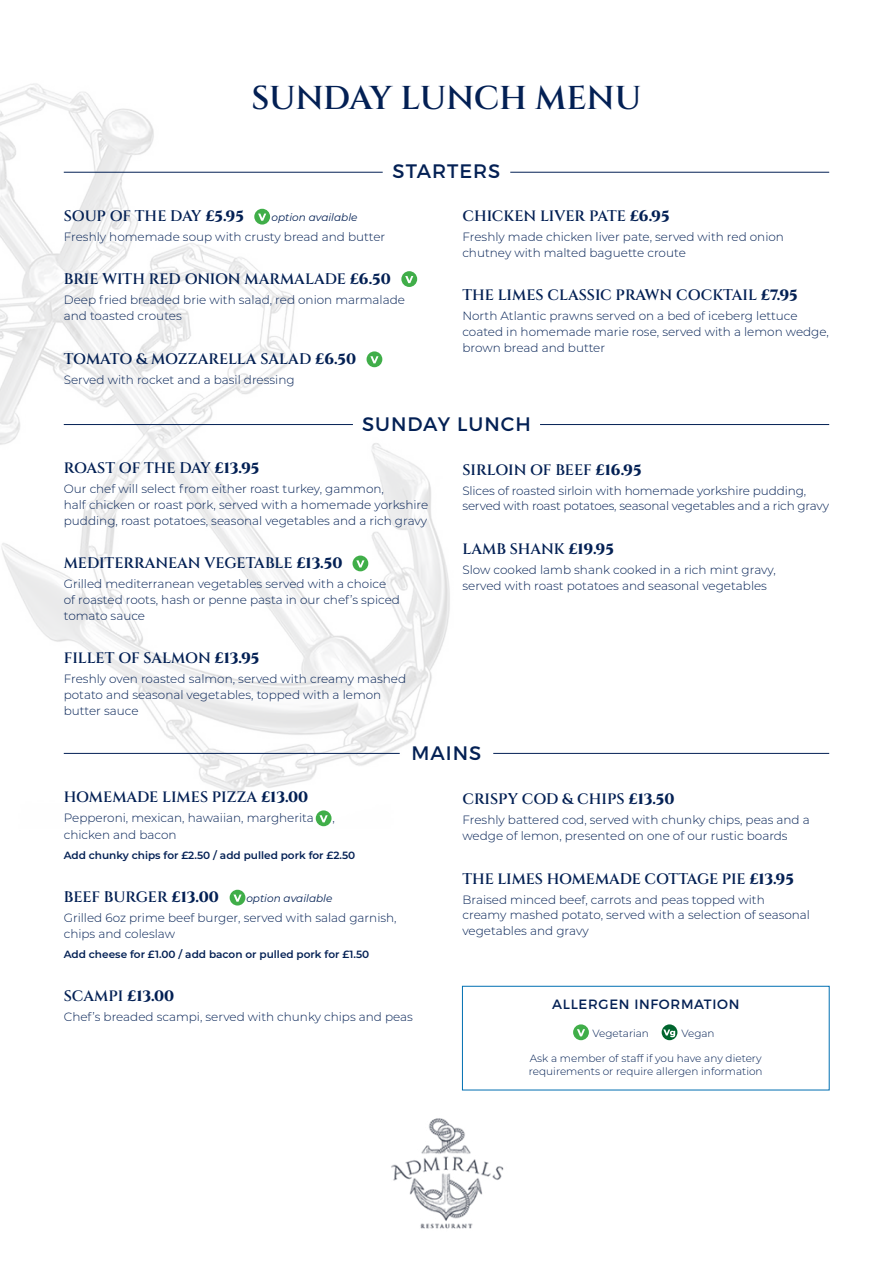
<style>
.page{position:relative;width:893px;height:1263px;background:#fff}
.page>*{position:absolute;margin:0;border:0;box-sizing:border-box;transform-origin:0 0}
.t1{font:600 33px "Cinzel";letter-spacing:-.01em;color:#032054}
.t2{font:19.5px "Montserrat";letter-spacing:.05em;color:#032054}
.t3{font:600 15px "Cinzel";letter-spacing:-.005em;color:#032054}
.t4{font:13.5px "Montserrat";letter-spacing:.05em;color:#032054}
.t5{font:300 12px/15.8px "Montserrat";color:#032054}
.t6{font:300 10.5px "Montserrat";color:#032054}
.t7{font:600 10.5px "Montserrat";color:#032054}
.t8{font:italic 10.5px "Montserrat";color:#032054}
.s1{font-weight:800}
</style>
<div class="page">
<img style="left:0;top:83px;width:450px;height:744px">
<hr style="left:64px;top:172px;width:319px;height:1px;background:#032054">
<hr style="left:510px;top:172px;width:319px;height:1px;background:#032054">
<hr style="left:64px;top:424px;width:289px;height:1px;background:#032054">
<hr style="left:64px;top:753px;width:336px;height:1px;background:#032054">
<hr style="left:540px;top:424px;width:289px;height:1px;background:#032054">
<hr style="left:493px;top:753px;width:336px;height:1px;background:#032054">
<svg style="left:254px;top:209px;width:16px;height:16px"></svg>
<svg style="left:258px;top:214px;width:8px;height:7px"></svg>
<div style="left:462px;top:986px;width:368px;height:104px;border:1px solid #006fb2"></div>
<svg style="left:662px;top:1024px;width:15px;height:16px"></svg>
<svg style="left:663px;top:1029px;width:12px;height:8px"></svg>
<div style="left:573px;top:1024px;width:16px;height:16px;background:#40ae49;border-radius:50%"></div>
<svg style="left:577px;top:1029px;width:8px;height:7px"></svg>
<img style="left:391px;top:1118px;width:113px;height:111px">
<div style="left:367px;top:351px;width:15px;height:16px;background:#40ae49;border-radius:50%"></div>
<svg style="left:370px;top:356px;width:8px;height:7px"></svg>
<div style="left:401px;top:271px;width:16px;height:16px;background:#40ae49;border-radius:50%"></div>
<svg style="left:405px;top:276px;width:8px;height:7px"></svg>
<svg style="left:352px;top:555px;width:16px;height:16px"></svg>
<svg style="left:356px;top:560px;width:8px;height:7px"></svg>
<div style="left:230px;top:890px;width:15px;height:15px;background:#40ae49;border-radius:50%"></div>
<svg style="left:233px;top:894px;width:9px;height:8px"></svg>
<svg style="left:316px;top:810px;width:16px;height:16px"></svg>
<svg style="left:320px;top:815px;width:8px;height:7px"></svg>
<p class="t1" style="left:251px;top:77px;width:392px">SUNDAY LUNCH MENU</p>
<p class="t2" style="left:393px;top:159px;width:109px">STARTERS</p>
<p class="t3" style="left:64px;top:206px;width:182px">SOUP OF THE DAY <span class="s1">£5.95</span></p>
<p class="t8" style="left:271px;top:210px;width:88px">option available</p>
<p class="t5" style="left:64px;top:228px;width:323px">Freshly homemade soup with crusty bread and butter</p>
<p class="t3" style="left:64px;top:270px;width:329px">BRIE WITH RED ONION MARMALADE <span class="s1">£6.50</span></p>
<p class="t5" style="left:64px;top:292px;width:343px">Deep fried breaded brie with salad, red onion marmalade and toasted croutes</p>
<p class="t3" style="left:64px;top:349px;width:294px">TOMATO &amp; MOZZARELLA SALAD <span class="s1">£6.50</span></p>
<p class="t5" style="left:64px;top:371px;width:232px">Served with rocket and a basil dressing</p>
<p class="t3" style="left:462px;top:206px;width:209px">CHICKEN LIVER PATE <span class="s1">£6.95</span></p>
<p class="t5" style="left:462px;top:228px;width:323px">Freshly made chicken liver pate, served with red onion chutney with malted baguette croute</p>
<p class="t3" style="left:462px;top:285px;width:337px">THE LIMES CLASSIC PRAWN COCKTAIL <span class="s1">£7.95</span></p>
<p class="t5" style="left:462px;top:308px;width:368px">North Atlantic prawns served on a bed of iceberg lettuce coated in homemade marie rose, served with a lemon wedge, brown bread and butter</p>
<p class="t2" style="left:362px;top:412px;width:170px">SUNDAY LUNCH</p>
<p class="t3" style="left:64px;top:459px;width:197px">ROAST OF THE DAY <span class="s1">£13.95</span></p>
<p class="t5" style="left:64px;top:481px;width:366px">Our chef will select from either roast turkey, gammon,<br>half chicken or roast pork, served with a homemade yorkshire pudding, roast potatoes, seasonal vegetables and a rich gravy</p>
<p class="t3" style="left:64px;top:554px;width:280px">MEDITERRANEAN VEGETABLE <span class="s1">£13.50</span></p>
<p class="t5" style="left:64px;top:576px;width:338px">Grilled mediterranean vegetables served with a choice of roasted roots, hash or penne pasta in our chef’s spiced tomato sauce</p>
<p class="t3" style="left:64px;top:649px;width:197px">FILLET OF SALMON <span class="s1">£13.95</span></p>
<p class="t5" style="left:64px;top:671px;width:344px">Freshly oven roasted salmon, served with creamy mashed potato and seasonal vegetables, topped with a lemon butter sauce</p>
<p class="t3" style="left:462px;top:460px;width:181px">SIRLOIN OF BEEF <span class="s1">£16.95</span></p>
<p class="t5" style="left:462px;top:482px;width:368px">Slices of roasted sirloin with homemade yorkshire pudding, served with roast potatoes, seasonal vegetables and a rich gravy</p>
<p class="t3" style="left:462px;top:539px;width:153px">LAMB SHANK <span class="s1">£19.95</span></p>
<p class="t5" style="left:462px;top:561px;width:315px">Slow cooked lamb shank cooked in a rich mint gravy, served with roast potatoes and seasonal vegetables</p>
<p class="t2" style="left:412px;top:741px;width:71px">MAINS</p>
<p class="t3" style="left:64px;top:787px;width:246px">HOMEMADE LIMES PIZZA <span class="s1">£13.00</span></p>
<p class="t5" style="left:64px;top:809px;width:252px">Pepperoni, mexican, hawaiian, margherita</p>
<p class="t5" style="left:332px;top:809px;width:4px">,</p>
<p class="t5" style="left:64px;top:826px;width:114px">chicken and bacon</p>
<p class="t7" style="left:64px;top:847px;width:293px">Add chunky chips for £2.50 / add pulled pork for £2.50</p>
<p class="t3" style="left:64px;top:887px;width:157px">BEEF BURGER <span class="s1">£13.00</span></p>
<p class="t8" style="left:246px;top:891px;width:88px">option available</p>
<p class="t5" style="left:64px;top:909px;width:334px">Grilled 6oz prime beef burger, served with salad garnish, chips and coleslaw</p>
<p class="t7" style="left:64px;top:947px;width:307px">Add cheese for £1.00 / add bacon or pulled pork for £1.50</p>
<p class="t3" style="left:64px;top:987px;width:112px">SCAMPI <span class="s1">£13.00</span></p>
<p class="t5" style="left:64px;top:1009px;width:351px">Chef’s breaded scampi, served with chunky chips and peas</p>
<p class="t3" style="left:462px;top:790px;width:214px">CRISPY COD &amp; CHIPS <span class="s1">£13.50</span></p>
<p class="t5" style="left:462px;top:812px;width:349px">Freshly battered cod, served with chunky chips, peas and a wedge of lemon, presented on one of our rustic boards</p>
<p class="t3" style="left:462px;top:869px;width:333px">THE LIMES HOMEMADE COTTAGE PIE <span class="s1">£13.95</span></p>
<p class="t5" style="left:462px;top:891px;width:349px">Braised minced beef, carrots and peas topped with creamy mashed potato, served with a selection of seasonal vegetables and gravy</p>
<p class="t4" style="left:552px;top:996px;width:189px">ALLERGEN INFORMATION</p>
<p class="t6" style="left:592px;top:1026px;width:58px">Vegetarian</p>
<p class="t6" style="left:681px;top:1026px;width:35px">Vegan</p>
<p class="t6" style="left:530px;top:1051px;width:233px">Ask a member of staff if you have any dietery</p>
<p class="t6" style="left:529px;top:1064px;width:235px">requirements or require allergen information</p>
</div>
